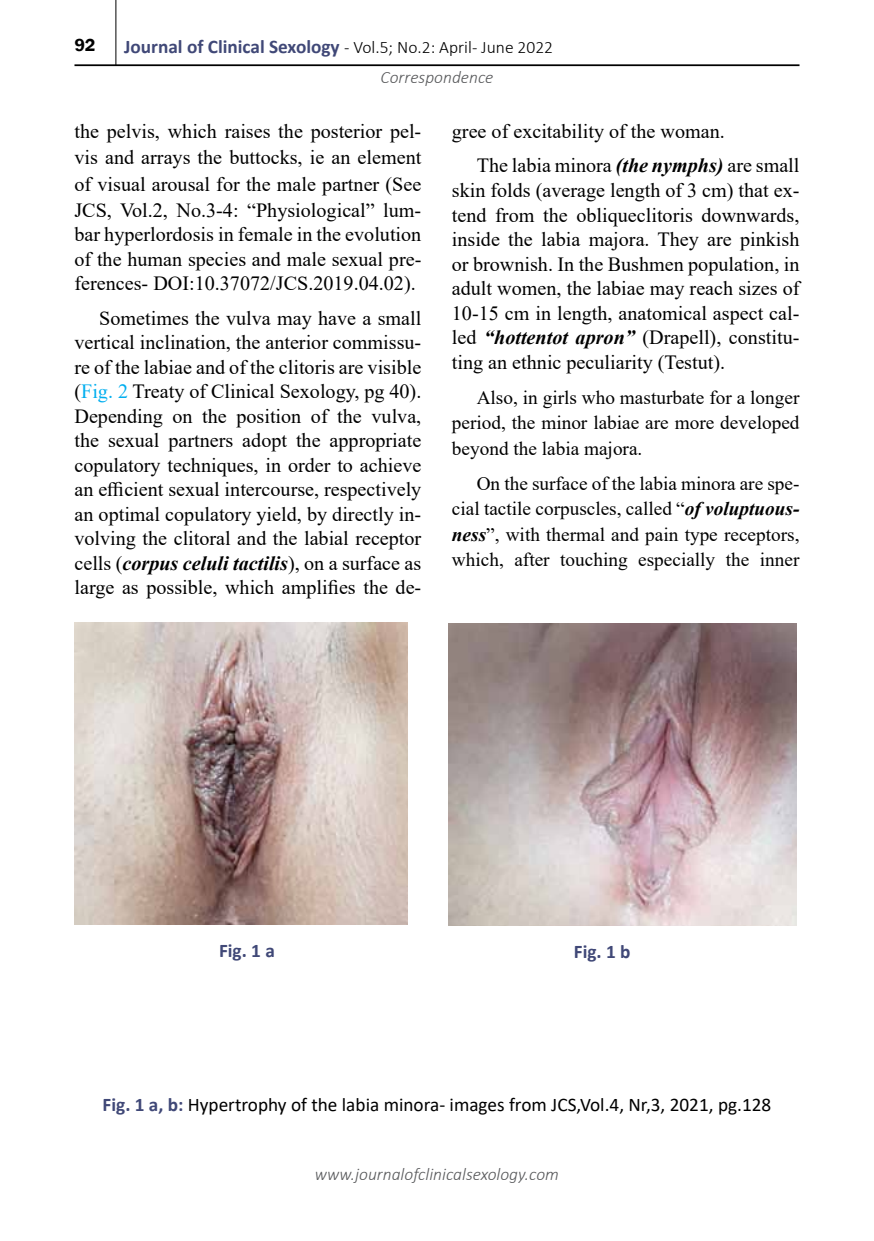
<style>
.page{position:relative;width:874px;height:1241px;background:#fff}
.page>*{position:absolute;margin:0;border:0;box-sizing:border-box;transform-origin:0 0}
.t1{font:20.12px/24.5px "Times New Roman";color:#000;text-align:justify}
.t2{font:19.25px/25.4px "Times New Roman";color:#000;text-align:justify}
.t3{font:19.25px "Calibri";color:#000}
.t4{font:700 19.25px "Calibri";color:#404877}
.t5{font:300 17.5px "Calibri";color:#000}
.t6{font:italic 300 17.5px "Calibri";color:#58595b}
.t7{font:600 17.5px "ITC Franklin Gothic Std";color:#000}
.s1{font-weight:700;font-size:19.25px;color:#404877}
.s2{color:#00aeef}
.s3{font-weight:700;font-style:italic}
.s4{font-weight:700;color:#404877}
</style>
<div class="page">
<hr style="left:74px;top:64px;width:725px;height:2px;background:#000">
<hr style="left:115px;top:0;width:1px;height:65px;background:#000">
<img style="left:448px;top:623px;width:347px;height:302px">
<img style="left:74px;top:623px;width:333px;height:301px">
<p class="t7" style="left:74px;top:35px;width:22px">92</p>
<p class="t5" style="left:124px;top:36px;width:430px"><span class="s1">Journal of Clinical Sexology</span> - Vol.5; No.2: April- June 2022</p>
<p class="t6" style="left:380px;top:66px;width:114px">Correspondence</p>
<p class="t1" style="left:74px;top:118px;width:348px;line-height:25.4px">the pelvis, which raises the posterior pel&shy;vis and arrays the buttocks, ie an element of visual arousal for the male partner (See JCS, Vol.2, No.3-4: “Physiological” lum&shy;bar hyperlordosis in female in the evolution of the human species and male sexual pre&shy;ferences- DOI:10.37072/JCS.2019.04.02).</p>
<p class="t1" style="left:74px;top:305px;width:348px;text-indent:25px">Sometimes the vulva may have a small vertical inclination, the anterior commissu&shy;re of the labiae and of the clitoris are visible (<span class="s2">Fig. 2</span> Treaty of Clinical Sexology, pg 40).<br>Depending on the position of the vulva, the sexual partners adopt the appropriate copulatory techniques, in order to achieve an efficient sexual intercourse, respectively an optimal copulatory yield, by directly in&shy;volving the clitoral and the labial receptor cells (<span class="s3">corpus celuli tactilis</span>), on a surface as large as possible, which amplifies the de-</p>
<p class="t1" style="left:476px;top:113px;width:324px;line-height:34.5px;text-indent:-25px">gree of excitability of the woman.<br>The labia minora <span class="s3">(the nymphs)</span> are small</p>
<p class="t1" style="left:451px;top:177px;width:349px">skin folds (average length of 3 cm) that ex&shy;tend from the obliqueclitoris downwards, inside the labia majora. They are pinkish or brownish. In the Bushmen population, in adult women, the labiae may reach sizes of 10-15 cm in length, anatomical aspect cal&shy;led <span class="s3">“hottentot apron”</span> (Drapell), constitu&shy;ting an ethnic peculiarity (Testut).</p>
<p class="t2" style="left:451px;top:384px;width:349px;text-indent:25px">Also, in girls who masturbate for a longer period, the minor labiae are more developed beyond the labia majora.</p>
<p class="t2" style="left:451px;top:470px;width:349px;text-indent:25px">On the surface of the labia minora are spe&shy;cial tactile corpuscles, called “<span class="s3">of voluptuous&shy;ness</span>”, with thermal and pain type receptors, which, after touching especially the inner</p>
<p class="t4" style="left:219px;top:936px;width:57px">Fig. 1 a</p>
<p class="t4" style="left:573px;top:938px;width:58px">Fig. 1 b</p>
<p class="t3" style="left:103px;top:1091px;width:670px"><span class="s4">Fig. 1 a, b:</span> Hypertrophy of the labia minora- images from JCS,Vol.4, Nr,3, 2021, pg.128</p>
<p class="t6" style="left:315px;top:1162px;width:245px">www.journalofclinicalsexology.com</p>
</div>
